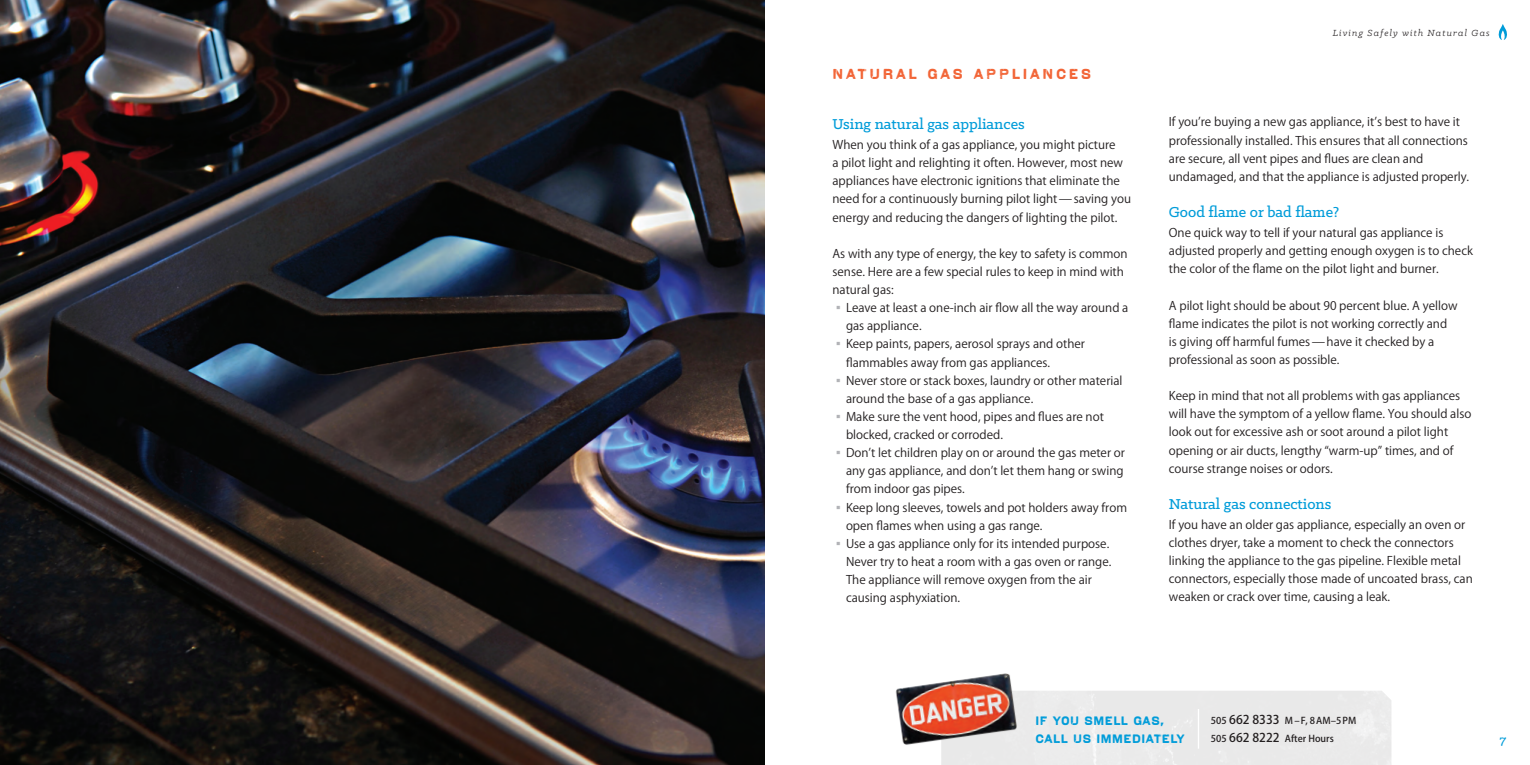
<style>
.page{position:relative;width:1530px;height:765px;background:#fff}
.page>*{position:absolute;margin:0;border:0;box-sizing:border-box;transform-origin:0 0}
.t1{font:500 16.25px "Klinic Slab";color:#009cd9}
.t2{font:15px "Coldharbour Gothic";letter-spacing:.18em;color:#f26537}
.t3{font:italic 500 13.75px "Klinic Slab";color:#009cd9}
.t4{font:12.62px/18.1px "Coldharbour Gothic";letter-spacing:.04em;color:#009cd9}
.t5{font:11.88px/18.1px "Koz Go Pro";color:#231f20}
.t6{font:italic 10px "Klinic Slab";letter-spacing:.12em;color:#231f20}
.t7{font:500 9.38px/18.1px "Koz Go Pro";color:#231f20}
.s1{color:#b2b3b7}
.s2{font-size:12.12px}
</style>
<div class="page">
<img style="left:895px;top:673px;width:127px;height:78px">
<svg style="left:1498px;top:24px;width:9px;height:16px"></svg>
<img style="left:0;top:0;width:765px;height:765px">
<p class="t2" style="left:832px;top:65px;width:260px">NATURAL GAS APPLIANCES</p>
<h1 class="t1" style="left:832px;top:114px;width:194px">Using natural gas appliances</h1>
<p class="t5" style="left:832px;top:136px;width:300px">When you think of a gas appliance, you might picture<br>a pilot light and relighting it often. However, most new appliances have electronic ignitions that eliminate the need for a continuously burning pilot light—saving you energy and reducing the dangers of lighting the pilot.</p>
<p class="t5" style="left:832px;top:245px;width:297px">As with any type of energy, the key to safety is common sense. Here are a few special rules to keep in mind with natural gas:</p>
<p class="t5" style="left:846px;top:299px;width:284px;text-indent:-14px"><span class="s1">▪</span>Leave at least a one-inch air flow all the way around a gas appliance.</p>
<p class="t5" style="left:846px;top:335px;width:240px;text-indent:-14px"><span class="s1">▪</span>Keep paints, papers, aerosol sprays and other flammables away from gas appliances.</p>
<p class="t5" style="left:846px;top:372px;width:278px;text-indent:-14px"><span class="s1">▪</span>Never store or stack boxes, laundry or other material around the base of a gas appliance.</p>
<p class="t5" style="left:846px;top:408px;width:259px;text-indent:-14px"><span class="s1">▪</span>Make sure the vent hood, pipes and flues are not blocked, cracked or corroded.</p>
<p class="t5" style="left:846px;top:444px;width:281px;text-align:justify;text-indent:-14px"><span class="s1">▪</span>Don’t let children play on or around the gas meter or any gas appliance, and don’t let them hang or swing from indoor gas pipes.</p>
<p class="t5" style="left:846px;top:498px;width:283px;text-indent:-14px"><span class="s1">▪</span>Keep long sleeves, towels and pot holders away from open flames when using a gas range.</p>
<p class="t5" style="left:846px;top:535px;width:267px;text-indent:-14px"><span class="s1">▪</span>Use a gas appliance only for its intended purpose.<br>Never try to heat a room with a gas oven or range.<br>The appliance will remove oxygen from the air causing asphyxiation.</p>
<p class="t6" style="left:1333px;top:26px;width:159px">Living Safely with Natural Gas</p>
<p class="t5" style="left:1169px;top:113px;width:302px">If you’re buying a new gas appliance, it’s best to have it professionally installed. This ensures that all connections are secure, all vent pipes and flues are clean and undamaged, and that the appliance is adjusted properly.</p>
<h1 class="t1" style="left:1169px;top:202px;width:172px">Good flame or bad flame?</h1>
<p class="t5" style="left:1169px;top:224px;width:306px">One quick way to tell if your natural gas appliance is adjusted properly and getting enough oxygen is to check the color of the flame on the pilot light and burner.</p>
<p class="t5" style="left:1169px;top:296px;width:290px">A pilot light should be about 90 percent blue. A yellow flame indicates the pilot is not working correctly and is giving off harmful fumes—have it checked by a professional as soon as possible.</p>
<p class="t5" style="left:1169px;top:387px;width:304px">Keep in mind that not all problems with gas appliances will have the symptom of a yellow flame. You should also look out for excessive ash or soot around a pilot light opening or air ducts, lengthy “warm-up” times, and of course strange noises or odors.</p>
<h1 class="t1" style="left:1169px;top:493px;width:164px">Natural gas connections</h1>
<p class="t5" style="left:1169px;top:516px;width:305px">If you have an older gas appliance, especially an oven or clothes dryer, take a moment to check the connectors linking the appliance to the gas pipeline. Flexible metal connectors, especially those made of uncoated brass, can weaken or crack over time, causing a leak.</p>
<p class="t4" style="left:1036px;top:711px;width:151px">IF YOU SMELL GAS,<br>CALL US IMMEDIATELY</p>
<p class="t7" style="left:1211px;top:712px;width:147px">505 <span class="s2">662 8333</span> M–F, 8AM–5PM<br>505 <span class="s2">662 8222</span> After Hours</p>
<p class="t3" style="left:1500px;top:731px;width:8px">7</p>
</div>
